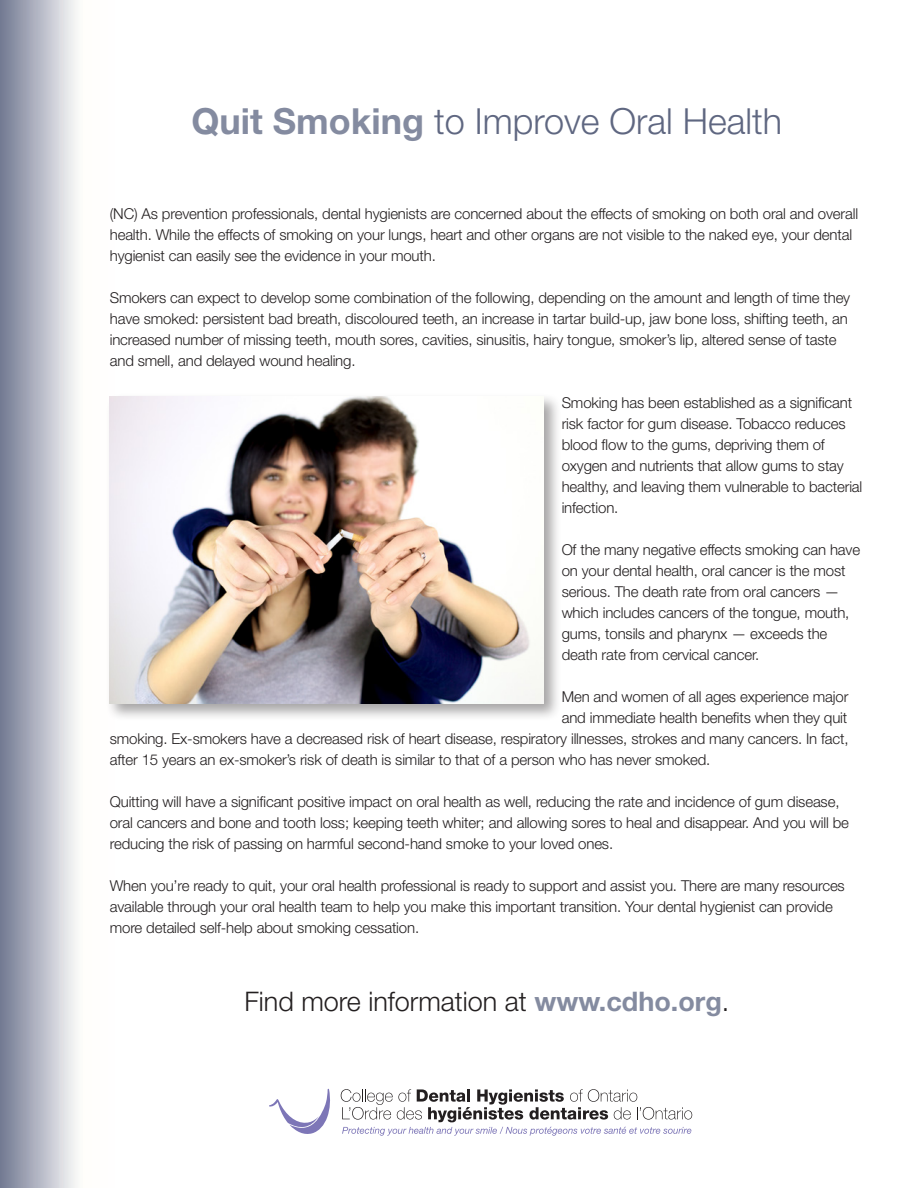
<style>
.page{position:relative;width:918px;height:1188px;background:#fff}
.page>*{position:absolute;margin:0;border:0;box-sizing:border-box;transform-origin:0 0}
.t1{font:300 36px "Helvetica Neue LT Std";color:#5f6781}
.Body{font:300 27px "Helvetica Neue LT Std";color:#231f20}
.Body-2{font:300 15px/21px "Helvetica Neue LT Std";letter-spacing:-.01em;color:#231f20}
.s1{font-weight:700;color:#848ba0}
</style>
<div class="page">
<svg style="left:0;top:0;width:76px;height:1188px;background:#b2b6c3"></svg>
<div style="left:106px;top:392px;width:455px;height:329px;background:#231f20;opacity:.4"></div>
<img style="left:110px;top:396px;width:434px;height:308px">
<svg style="left:269px;top:1089px;width:61px;height:45px"></svg>
<svg style="left:341px;top:1089px;width:351px;height:47px"></svg>
<p class="t1" style="left:192px;top:99px;width:592px"><span class="s1">Quit Smoking</span> to Improve Oral Health</p>
<p class="Body-2" style="left:110px;top:203px;width:750px">(NC) As prevention professionals, dental hygienists are concerned about the effects of smoking on both oral and overall health. While the effects of smoking on your lungs, heart and other organs are not visible to the naked eye, your dental hygienist can easily see the evidence in your mouth.</p>
<p class="Body-2" style="left:110px;top:287px;width:742px">Smokers can expect to develop some combination of the following, depending on the amount and length of time they have smoked: persistent bad breath, discoloured teeth, an increase in tartar build-up, jaw bone loss, shifting teeth, an increased number of missing teeth, mouth sores, cavities, sinusitis, hairy tongue, smoker’s lip, altered sense of taste and smell, and delayed wound healing.</p>
<p class="Body-2" style="left:562px;top:392px;width:302px">Smoking has been established as a significant risk factor for gum disease. Tobacco reduces blood flow to the gums, depriving them of oxygen and nutrients that allow gums to stay healthy, and leaving them vulnerable to bacterial infection.</p>
<p class="Body-2" style="left:562px;top:539px;width:300px">Of the many negative effects smoking can have on your dental health, oral cancer is the most serious. The death rate from oral cancers — which includes cancers of the tongue, mouth, gums, tonsils and pharynx — exceeds the death rate from cervical cancer.</p>
<p class="Body-2" style="left:562px;top:686px;width:288px">Men and women of all ages experience major</p>
<p class="Body-2" style="left:562px;top:707px;width:287px">and immediate health benefits when they quit</p>
<p class="Body-2" style="left:110px;top:728px;width:740px">smoking. Ex-smokers have a decreased risk of heart disease, respiratory illnesses, strokes and many cancers. In fact,</p>
<p class="Body-2" style="left:110px;top:749px;width:602px">after 15 years an ex-smoker’s risk of death is similar to that of a person who has never smoked.</p>
<p class="Body-2" style="left:110px;top:791px;width:741px">Quitting will have a significant positive impact on oral health as well, reducing the rate and incidence of gum disease, oral cancers and bone and tooth loss; keeping teeth whiter; and allowing sores to heal and disappear. And you will be reducing the risk of passing on harmful second-hand smoke to your loved ones.</p>
<p class="Body-2" style="left:110px;top:875px;width:737px">When you’re ready to quit, your oral health professional is ready to support and assist you. There are many resources available through your oral health team to help you make this important transition. Your dental hygienist can provide more detailed self-help about smoking cessation.</p>
<p class="Body" style="left:244px;top:985px;width:487px">Find more information at <span class="s1">www.cdho.org</span>.</p>
</div>
